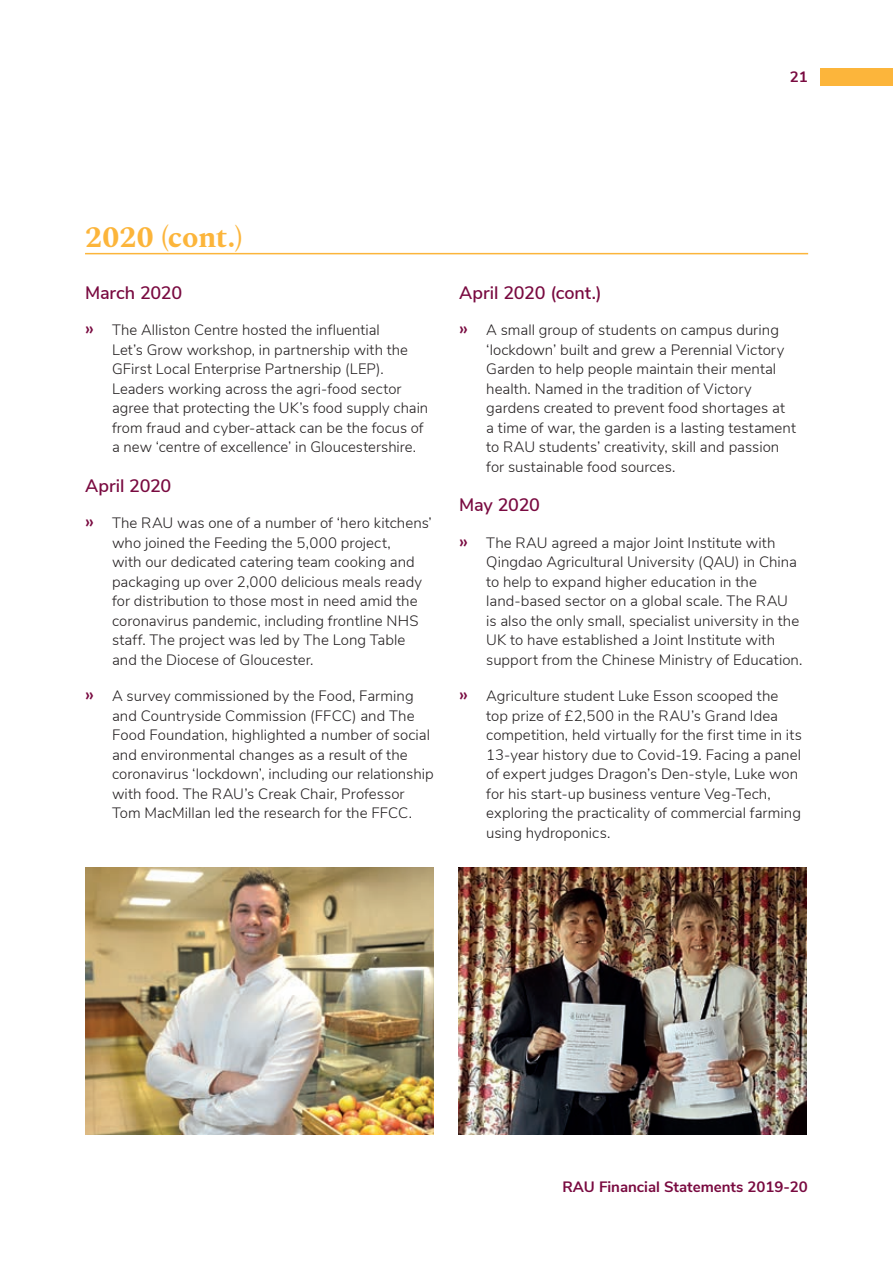
<style>
.page{position:relative;width:893px;height:1263px;background:#fff}
.page>*{position:absolute;margin:0;border:0;box-sizing:border-box;transform-origin:0 0}
.t1{font:700 30px "Spectral";letter-spacing:-.005em;color:#fcb53b}
.t2{font:600 18px "Nunito Sans";letter-spacing:-.005em;color:#790a40}
.t3{font:300 15px/19.5px "Nunito Sans";letter-spacing:.005em;color:#231f20}
.t4{font:700 15px "Nunito Sans";color:#790a40}
.s1{font-weight:600;font-size:19.5px;color:#790a40}
</style>
<div class="page">
<div style="left:821px;top:68px;width:72px;height:17px;background:#fcb53b"></div>
<hr style="left:85px;top:253px;width:723px;height:1px;background:#fcb53b">
<img style="left:86px;top:867px;width:348px;height:267px">
<img style="left:459px;top:867px;width:348px;height:267px">
<p class="t4" style="left:790px;top:66px;width:20px">21</p>
<h1 class="t1" style="left:85px;top:215px;width:159px">2020 (cont.)</h1>
<p class="t2" style="left:85px;top:279px;width:99px">March 2020</p>
<p class="t3" style="left:112px;top:319px;width:318px;text-indent:-27px"><span class="s1">»</span> The Alliston Centre hosted the influential<br>Let’s Grow workshop, in partnership with the GFirst Local Enterprise Partnership (LEP).<br>Leaders working across the agri-food sector agree that protecting the UK’s food supply chain from fraud and cyber-attack can be the focus of a new ‘centre of excellence’ in Gloucestershire.</p>
<p class="t2" style="left:85px;top:472px;width:88px">April 2020</p>
<p class="t3" style="left:112px;top:512px;width:321px;text-indent:-27px"><span class="s1">»</span> The RAU was one of a number of ‘hero kitchens’ who joined the Feeding the 5,000 project,<br>with our dedicated catering team cooking and packaging up over 2,000 delicious meals ready for distribution to those most in need amid the coronavirus pandemic, including frontline NHS staff. The project was led by The Long Table and the Diocese of Gloucester.</p>
<p class="t3" style="left:112px;top:685px;width:323px;text-indent:-27px"><span class="s1">»</span> A survey commissioned by the Food, Farming and Countryside Commission (FFCC) and The Food Foundation, highlighted a number of social and environmental changes as a result of the coronavirus ‘lockdown’, including our relationship with food. The RAU’s Creak Chair, Professor Tom MacMillan led the research for the FFCC.</p>
<p class="t2" style="left:459px;top:279px;width:144px">April 2020 (cont.)</p>
<p class="t3" style="left:486px;top:319px;width:311px;text-indent:-27px"><span class="s1">»</span> A small group of students on campus during ‘lockdown’ built and grew a Perennial Victory Garden to help people maintain their mental health. Named in the tradition of Victory gardens created to prevent food shortages at a time of war, the garden is a lasting testament to RAU students’ creativity, skill and passion for sustainable food sources.</p>
<p class="t2" style="left:459px;top:492px;width:82px">May 2020</p>
<p class="t3" style="left:486px;top:532px;width:318px;text-indent:-27px"><span class="s1">»</span> The RAU agreed a major Joint Institute with Qingdao Agricultural University (QAU) in China to help to expand higher education in the land-based sector on a global scale. The RAU<br>is also the only small, specialist university in the UK to have established a Joint Institute with support from the Chinese Ministry of Education.</p>
<p class="t3" style="left:486px;top:685px;width:317px;text-indent:-27px"><span class="s1">»</span> Agriculture student Luke Esson scooped the top prize of £2,500 in the RAU’s Grand Idea competition, held virtually for the first time in its 13-year history due to Covid-19. Facing a panel of expert judges Dragon’s Den-style, Luke won for his start-up business venture Veg-Tech, exploring the practicality of commercial farming using hydroponics.</p>
<p class="t4" style="left:563px;top:1175px;width:247px">RAU Financial Statements 2019-20</p>
</div>
